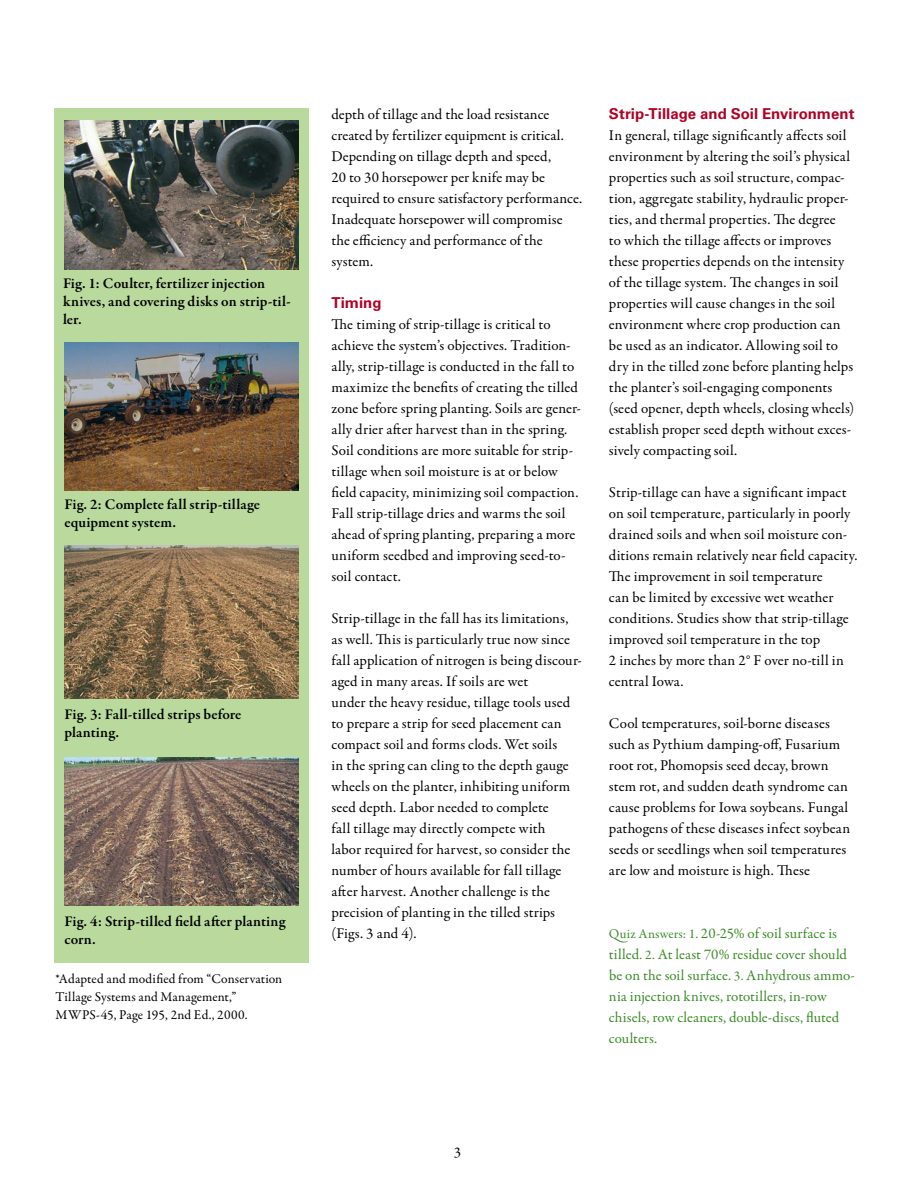
<style>
.page{position:relative;width:918px;height:1188px;background:#fff}
.page>*{position:absolute;margin:0;border:0;box-sizing:border-box;transform-origin:0 0}
.Body_Copy__p{font:15px/21px "Garamond Premr Pro";letter-spacing:.01em;color:#000}
.t1{font:600 15px/18px "Garamond Premr Pro";letter-spacing:.01em;color:#000}
.Answers_to_Quiz__P{font:15px/21px "Garamond Premr Pro";letter-spacing:.005em;color:#3b8b28}
.Header_3_Orange__H3{font:700 15px "Univers LT Std";color:#b10024}
.Body_Text{font:13.5px/18px "Garamond Premr Pro";letter-spacing:.01em;color:#000}
.s1{font-size:13.5px}
</style>
<div class="page">
<div style="left:54px;top:108px;width:255px;height:854px;background:#b9da9c"></div>
<img style="left:64px;top:120px;width:234px;height:149px">
<img style="left:64px;top:342px;width:234px;height:148px">
<img style="left:64px;top:545px;width:234px;height:153px">
<img style="left:64px;top:758px;width:234px;height:148px">
<p class="t1" style="left:63px;top:275px;width:229px">Fig. 1: Coulter, fertilizer injection knives, and covering disks on strip-til&shy;ler.</p>
<p class="t1" style="left:64px;top:495px;width:197px">Fig. 2: Complete fall strip-tillage equipment system.</p>
<p class="t1" style="left:64px;top:705px;width:178px">Fig. 3: Fall-tilled strips before planting.</p>
<p class="t1" style="left:64px;top:912px;width:223px">Fig. 4: Strip-tilled field after planting corn.</p>
<p class="Body_Text" style="left:55px;top:970px;width:228px">*Adapted and modified from “Conservation<br>Tillage Systems and Management,”<br>MWPS-45, Page 195, 2nd Ed., 2000.</p>
<p class="Body_Copy__p" style="left:332px;top:104px;width:252px">depth of tillage and the load resistance created by fertilizer equipment is critical.<br>Depending on tillage depth and speed,<br>20 to 30 horsepower per knife may be required to ensure satisfactory performance.<br>Inadequate horsepower will compromise the efficiency and performance of the system.</p>
<h3 class="Header_3_Orange__H3" style="left:332px;top:294px;width:52px">Timing</h3>
<p class="Body_Copy__p" style="left:332px;top:314px;width:251px">The timing of strip-tillage is critical to achieve the system’s objectives. Tradition&shy;ally, strip-tillage is conducted in the fall to maximize the benefits of creating the tilled zone before spring planting. Soils are gener&shy;ally drier after harvest than in the spring.<br>Soil conditions are more suitable for strip&shy;tillage when soil moisture is at or below field capacity, minimizing soil compaction.<br>Fall strip-tillage dries and warms the soil ahead of spring planting, preparing a more uniform seedbed and improving seed-to&shy;soil contact.</p>
<p class="Body_Copy__p" style="left:332px;top:608px;width:252px">Strip-tillage in the fall has its limitations, as well. This is particularly true now since fall application of nitrogen is being discour&shy;aged in many areas. If soils are wet<br>under the heavy residue, tillage tools used to prepare a strip for seed placement can compact soil and forms clods. Wet soils<br>in the spring can cling to the depth gauge wheels on the planter, inhibiting uniform seed depth. Labor needed to complete<br>fall tillage may directly compete with<br>labor required for harvest, so consider the number of hours available for fall tillage after harvest. Another challenge is the precision of planting in the tilled strips (Figs. 3 and 4).</p>
<h3 class="Header_3_Orange__H3" style="left:609px;top:105px;width:247px">Strip-Tillage and Soil Environment</h3>
<p class="Body_Copy__p" style="left:609px;top:125px;width:247px">In general, tillage significantly affects soil environment by altering the soil’s physical properties such as soil structure, compac&shy;tion, aggregate stability, hydraulic proper&shy;ties, and thermal properties. The degree<br>to which the tillage affects or improves these properties depends on the intensity of the tillage system. The changes in soil properties will cause changes in the soil environment where crop production can be used as an indicator. Allowing soil to dry in the tilled zone before planting helps the planter’s soil-engaging components (seed opener, depth wheels, closing wheels) establish proper seed depth without exces&shy;sively compacting soil.</p>
<p class="Body_Copy__p" style="left:609px;top:482px;width:250px">Strip-tillage can have a significant impact on soil temperature, particularly in poorly drained soils and when soil moisture con&shy;ditions remain relatively near field capacity.<br>The improvement in soil temperature<br>can be limited by excessive wet weather conditions. Studies show that strip-tillage improved soil temperature in the top<br>2 inches by more than 2° F over no-till in central Iowa.</p>
<p class="Body_Copy__p" style="left:609px;top:713px;width:243px">Cool temperatures, soil-borne diseases such as Pythium damping-off, Fusarium root rot, Phomopsis seed decay, brown stem rot, and sudden death syndrome can cause problems for Iowa soybeans. Fungal pathogens of these diseases infect soybean seeds or seedlings when soil temperatures are low and moisture is high. These</p>
<p class="Answers_to_Quiz__P" style="left:609px;top:923px;width:247px"><span class="s1">Quiz Answers: 1.</span> 20-25% of soil surface is tilled<span class="s1">. 2.</span> At least 70% residue cover should be on the soil surface. <span class="s1">3.</span> Anhydrous ammo&shy;nia injection knives, rototillers, in-row chisels, row cleaners, double-discs, fluted coulters.</p>
<p class="Body_Copy__p" style="left:454px;top:1142px;width:9px">3</p>
</div>
